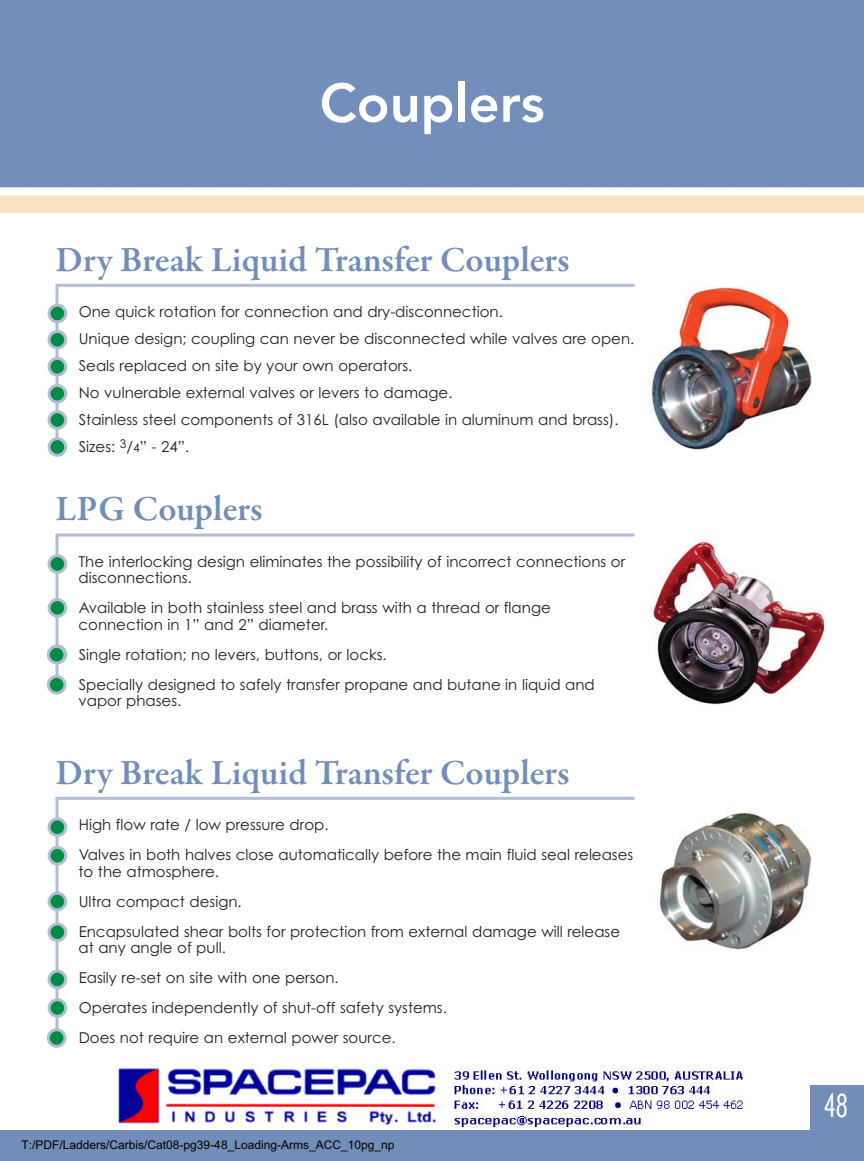
<style>
.page{position:relative;width:864px;height:1161px;background:#fff}
.page>*{position:absolute;margin:0;border:0;box-sizing:border-box;transform-origin:0 0}
.t1{font:800 54px "Avenir";color:#fff}
.t2{font:600 36px "Garamond Premr Pro";color:#728db8}
.t3{font:30px "Arquitectura";color:#fff}
.t4{font:15px/30px "Century Gothic";color:#231f20}
.t5{font:12px "Arial";color:#000}
.s1{font-size:12px}
</style>
<div class="page">
<img style="left:117px;top:1065px;width:627px;height:62px">
<div style="left:0;top:1131px;width:864px;height:30px;background:#728db8"></div>
<hr style="left:56px;top:284px;width:579px;height:3px;background:#b1bdd6">
<hr style="left:56px;top:284px;width:3px;height:160px;background:#b1bdd6">
<svg style="left:48px;top:304px;width:19px;height:19px"></svg>
<svg style="left:48px;top:330px;width:19px;height:20px"></svg>
<svg style="left:48px;top:357px;width:19px;height:20px"></svg>
<img style="left:650px;top:286px;width:162px;height:164px">
<hr style="left:56px;top:534px;width:579px;height:3px;background:#b1bdd6">
<hr style="left:56px;top:534px;width:3px;height:141px;background:#b1bdd6">
<svg style="left:48px;top:554px;width:19px;height:20px"></svg>
<svg style="left:48px;top:598px;width:19px;height:20px"></svg>
<img style="left:649px;top:539px;width:179px;height:166px">
<hr style="left:56px;top:797px;width:579px;height:3px;background:#b1bdd6">
<hr style="left:56px;top:797px;width:3px;height:240px;background:#b1bdd6">
<svg style="left:48px;top:817px;width:19px;height:20px"></svg>
<svg style="left:48px;top:846px;width:19px;height:20px"></svg>
<svg style="left:48px;top:892px;width:19px;height:19px"></svg>
<img style="left:658px;top:812px;width:154px;height:138px">
<svg style="left:48px;top:384px;width:19px;height:20px"></svg>
<svg style="left:48px;top:410px;width:19px;height:20px"></svg>
<svg style="left:48px;top:437px;width:19px;height:20px"></svg>
<svg style="left:47px;top:645px;width:20px;height:20px"></svg>
<svg style="left:47px;top:675px;width:19px;height:20px"></svg>
<svg style="left:48px;top:922px;width:19px;height:20px"></svg>
<svg style="left:48px;top:970px;width:19px;height:19px"></svg>
<svg style="left:48px;top:998px;width:19px;height:20px"></svg>
<svg style="left:47px;top:1028px;width:19px;height:20px"></svg>
<div style="left:810px;top:1085px;width:54px;height:76px;background:#728db8"></div>
<h1 class="t1" style="left:320px;top:81px;width:226px">Couplers</h1>
<h2 class="t2" style="left:56px;top:245px;width:516px">Dry Break Liquid Transfer Couplers</h2>
<p class="t4" style="left:79px;top:300px;width:557px;line-height:27px">One quick rotation for connection and dry-disconnection.<br>Unique design; coupling can never be disconnected while valves are open.<br>Seals replaced on site by your own operators.<br>No vulnerable external valves or levers to damage.<br>Stainless steel components of 316L (also available in aluminum and brass).<br>Sizes: <sup>3</sup>/<span class="s1">4</span>” - 24”.</p>
<h2 class="t2" style="left:56px;top:495px;width:209px">LPG Couplers</h2>
<p class="t4" style="left:78px;top:555px;width:548px;line-height:16.5px">The interlocking design eliminates the possibility of incorrect connections or disconnections.</p>
<p class="t4" style="left:78px;top:601px;width:474px;line-height:16.5px">Available in both stainless steel and brass with a thread or flange connection in 1” and 2” diameter.</p>
<p class="t4" style="left:79px;top:641px;width:518px">Single rotation; no levers, buttons, or locks.<br>Specially designed to safely transfer propane and butane in liquid and</p>
<p class="t4" style="left:78px;top:687px;width:104px">vapor phases.</p>
<h2 class="t2" style="left:56px;top:758px;width:516px">Dry Break Liquid Transfer Couplers</h2>
<p class="t4" style="left:79px;top:811px;width:556px">High flow rate / low pressure drop.<br>Valves in both halves close automatically before the main fluid seal releases</p>
<p class="t4" style="left:78px;top:858px;width:543px">to the atmosphere.<br>Ultra compact design.<br>Encapsulated shear bolts for protection from external damage will release</p>
<p class="t4" style="left:78px;top:934px;width:370px">at any angle of pull.<br>Easily re-set on site with one person.<br>Operates independently of shut-off safety systems.<br>Does not require an external power source.</p>
<p class="t5" style="left:22px;top:1140px;width:374px">T:/PDF/Ladders/Carbis/Cat08-pg39-48_Loading-Arms_ACC_10pg_np</p>
<h3 class="t3" style="left:824px;top:1088px;width:26px">48</h3>
</div>
